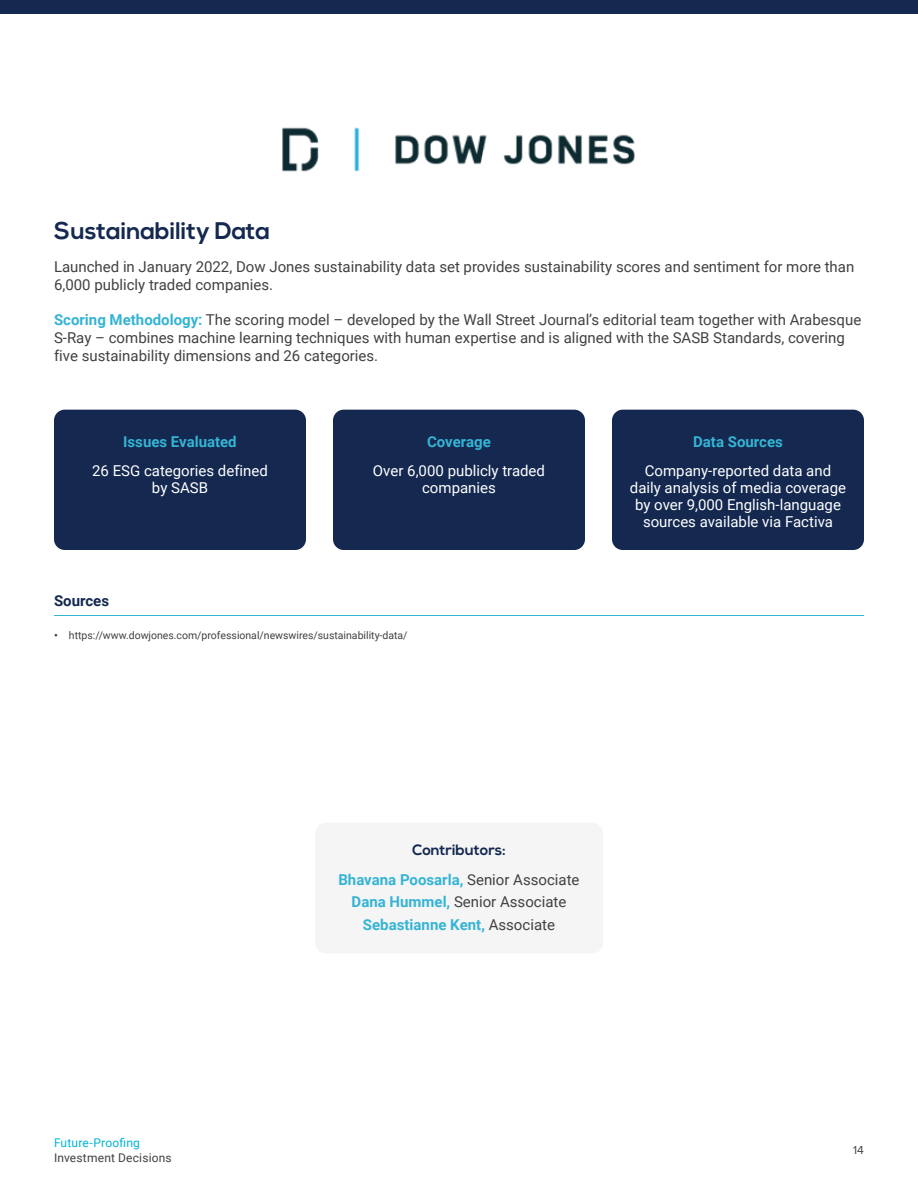
<style>
.page{position:relative;width:918px;height:1188px;background:#fff}
.page>*{position:absolute;margin:0;border:0;box-sizing:border-box;transform-origin:0 0}
.t1{font:700 24px "Nexa";color:#142850}
.t2{font:15px/18px "Roboto";color:#414042}
.t3{font:15px/17.2px "Roboto";color:#fff;text-align:center}
.t4{font:700 15px/22.5px "Roboto";color:#35b4d4;text-align:center}
.t5{font:700 15px "Nexa";color:#142850}
.t6{font:700 15px "Roboto";color:#142850}
.t7{font:12px "Roboto";letter-spacing:.015em;color:#414042}
.t8{font:12px "Roboto";letter-spacing:.015em;color:#00b4d5}
.t9{font:12px "Proxima Nova";color:#414042}
.t10{font:10.5px "Roboto";color:#414042}
.s1{font-weight:700;color:#35b4d4}
.s2{font-weight:700}
.s3{font-weight:400;color:#414042}
</style>
<div class="page">
<div style="left:0;top:0;width:918px;height:13px;background:#142850"></div>
<div style="left:54px;top:410px;width:252px;height:140px;background:#142850;border-radius:11px"></div>
<div style="left:333px;top:410px;width:252px;height:140px;background:#142850;border-radius:11px"></div>
<div style="left:612px;top:410px;width:252px;height:140px;background:#142850;border-radius:11px"></div>
<hr style="left:54px;top:615px;width:810px;height:1px;background:#35b4d4">
<div style="left:315px;top:823px;width:288px;height:130px;background:#f5f5f6;border-radius:11px"></div>
<img style="left:282px;top:127px;width:353px;height:45px">
<h1 class="t1" style="left:54px;top:217px;width:218px">Sustainability Data</h1>
<p class="t2" style="left:54px;top:257px;width:802px">Launched in January 2022, Dow Jones sustainability data set provides sustainability scores and sentiment for more than<br>6,000 publicly traded companies.</p>
<p class="t2" style="left:54px;top:310px;width:809px"><span class="s1">Scoring Methodology:</span> The scoring model – developed by the Wall Street Journal’s editorial team together with Arabesque<br>S-Ray – combines machine learning techniques with human expertise and is aligned with the SASB Standards, covering five sustainability dimensions and 26 categories.</p>
<p class="t4" style="left:123px;top:430px;width:115px">Issues Evaluated</p>
<p class="t3" style="left:92px;top:461px;width:177px">26 ESG categories defined by SASB</p>
<p class="t6" style="left:54px;top:590px;width:57px">Sources</p>
<p class="t4" style="left:427px;top:430px;width:65px">Coverage</p>
<p class="t3" style="left:373px;top:461px;width:174px">Over 6,000 publicly traded companies</p>
<p class="t10" style="left:54px;top:628px;width:355px"><span class="s2">•</span> https://www.dowjones.com/professional/newswires/sustainability-data/</p>
<p class="t4" style="left:693px;top:430px;width:91px">Data Sources</p>
<p class="t3" style="left:630px;top:461px;width:218px">Company-reported data and daily analysis of media coverage by over 9,000 English-language sources available via Factiva</p>
<p class="t5" style="left:412px;top:841px;width:95px">Contributors:</p>
<p class="t4" style="left:338px;top:867px;width:243px">Bhavana Poosarla, <span class="s3">Senior Associate<br></span>Dana Hummel, <span class="s3">Senior Associate<br></span>Sebastianne Kent, <span class="s3">Associate</span></p>
<p class="t8" style="left:54px;top:1135px;width:88px">Future-Proofing</p>
<p class="t7" style="left:54px;top:1149px;width:119px">Investment Decisions</p>
<p class="t9" style="left:853px;top:1141px;width:12px">14</p>
</div>
